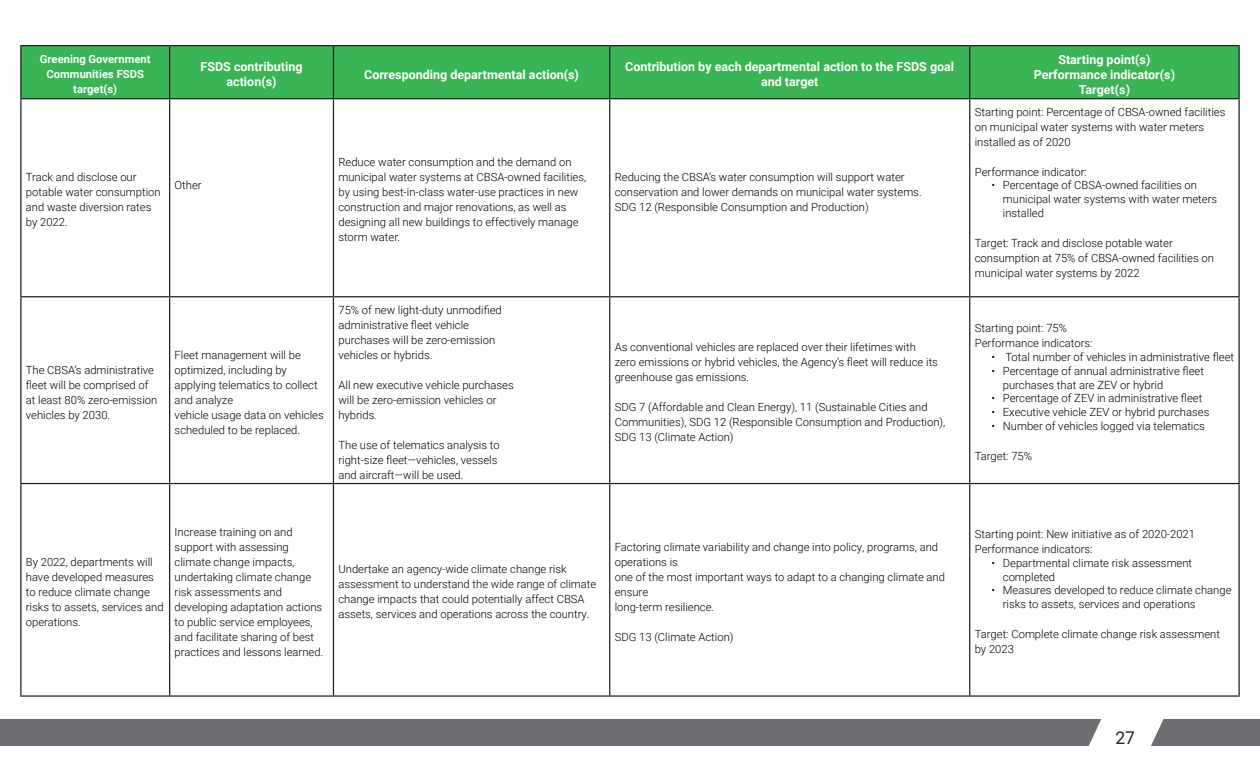
<style>
.page{position:relative;width:1260px;height:765px;background:#fff}
.page>*{position:absolute;margin:0;border:0;box-sizing:border-box;transform-origin:0 0}
.t1{font:17.5px "Roboto";color:#231f20}
.Table_Heading_1{font:700 12.5px/15px "Roboto";color:#fff;text-align:center}
.Table_Paragraph_1{font:300 11.25px/15px "Roboto";color:#000}
.Table_Paragraph_1-2{font:700 11.25px/15px "Roboto";color:#fff;text-align:center}
</style>
<div class="page">
<div style="left:0;top:719px;width:1260px;height:27px;background:#6c6d70"></div>
<svg style="left:1088px;top:719px;width:76px;height:27px"></svg>
<div style="left:22px;top:46px;width:1216px;height:52px;background:#3ab555"></div>
<hr style="left:20px;top:45px;width:150px;height:1px;background:#231f20">
<hr style="left:20px;top:46px;width:2px;height:52px;background:#231f20">
<hr style="left:170px;top:45px;width:163px;height:1px;background:#231f20">
<hr style="left:169px;top:46px;width:1px;height:52px;background:#231f20">
<hr style="left:333px;top:45px;width:277px;height:1px;background:#231f20">
<hr style="left:333px;top:46px;width:1px;height:52px;background:#231f20">
<hr style="left:610px;top:45px;width:360px;height:1px;background:#231f20">
<hr style="left:609px;top:46px;width:1px;height:52px;background:#231f20">
<hr style="left:970px;top:45px;width:270px;height:1px;background:#231f20">
<hr style="left:969px;top:46px;width:1px;height:52px;background:#231f20">
<hr style="left:1238px;top:46px;width:2px;height:52px;background:#231f20">
<hr style="left:20px;top:98px;width:150px;height:1px;background:#231f20">
<hr style="left:20px;top:99px;width:2px;height:197px;background:#231f20">
<hr style="left:170px;top:98px;width:163px;height:1px;background:#231f20">
<hr style="left:169px;top:99px;width:1px;height:197px;background:#231f20">
<hr style="left:333px;top:98px;width:277px;height:1px;background:#231f20">
<hr style="left:333px;top:99px;width:1px;height:197px;background:#231f20">
<hr style="left:610px;top:98px;width:360px;height:1px;background:#231f20">
<hr style="left:609px;top:99px;width:1px;height:197px;background:#231f20">
<hr style="left:970px;top:98px;width:270px;height:1px;background:#231f20">
<hr style="left:969px;top:99px;width:1px;height:197px;background:#231f20">
<hr style="left:1238px;top:99px;width:2px;height:197px;background:#231f20">
<hr style="left:20px;top:296px;width:150px;height:1px;background:#231f20">
<hr style="left:20px;top:297px;width:2px;height:186px;background:#231f20">
<hr style="left:170px;top:296px;width:163px;height:1px;background:#231f20">
<hr style="left:169px;top:297px;width:1px;height:186px;background:#231f20">
<hr style="left:333px;top:296px;width:277px;height:1px;background:#231f20">
<hr style="left:333px;top:297px;width:1px;height:186px;background:#231f20">
<hr style="left:610px;top:296px;width:360px;height:1px;background:#231f20">
<hr style="left:609px;top:297px;width:1px;height:186px;background:#231f20">
<hr style="left:970px;top:296px;width:270px;height:1px;background:#231f20">
<hr style="left:969px;top:297px;width:1px;height:186px;background:#231f20">
<hr style="left:1238px;top:297px;width:2px;height:186px;background:#231f20">
<hr style="left:20px;top:483px;width:150px;height:1px;background:#231f20">
<hr style="left:20px;top:484px;width:2px;height:211px;background:#231f20">
<hr style="left:170px;top:483px;width:163px;height:1px;background:#231f20">
<hr style="left:169px;top:484px;width:1px;height:211px;background:#231f20">
<hr style="left:333px;top:483px;width:277px;height:1px;background:#231f20">
<hr style="left:333px;top:484px;width:1px;height:211px;background:#231f20">
<hr style="left:610px;top:483px;width:360px;height:1px;background:#231f20">
<hr style="left:609px;top:484px;width:1px;height:211px;background:#231f20">
<hr style="left:970px;top:483px;width:270px;height:1px;background:#231f20">
<hr style="left:969px;top:484px;width:1px;height:211px;background:#231f20">
<hr style="left:1238px;top:484px;width:2px;height:211px;background:#231f20">
<hr style="left:20px;top:695px;width:150px;height:2px;background:#231f20">
<hr style="left:170px;top:695px;width:163px;height:2px;background:#231f20">
<hr style="left:333px;top:695px;width:277px;height:2px;background:#231f20">
<hr style="left:610px;top:695px;width:360px;height:2px;background:#231f20">
<hr style="left:970px;top:695px;width:270px;height:2px;background:#231f20">
<p class="Table_Paragraph_1-2" style="left:40px;top:51px;width:112px">Greening Government<br>Communities FSDS target(s)</p>
<p class="Table_Heading_1" style="left:201px;top:59px;width:103px">FSDS contributing action(s)</p>
<p class="Table_Heading_1" style="left:364px;top:66px;width:216px">Corresponding departmental action(s)</p>
<p class="Table_Heading_1" style="left:625px;top:59px;width:331px">Contribution by each departmental action to the FSDS goal and target</p>
<p class="Table_Paragraph_1" style="left:26px;top:169px;width:136px">Track and disclose our potable water consumption and waste diversion rates by 2022.</p>
<p class="Table_Paragraph_1" style="left:175px;top:177px;width:29px">Other</p>
<p class="Table_Paragraph_1" style="left:338px;top:154px;width:249px">Reduce water consumption and the demand on municipal water systems at CBSA-owned facilities, by using best-in-class water-use practices in new construction and major renovations, as well as designing all new buildings to effectively manage storm water.</p>
<p class="Table_Paragraph_1" style="left:615px;top:169px;width:308px">Reducing the CBSA’s water consumption will support water conservation and lower demands on municipal water systems.</p>
<p class="Table_Paragraph_1" style="left:615px;top:199px;width:255px">SDG 12 (Responsible Consumption and Production)</p>
<p class="Table_Paragraph_1" style="left:26px;top:362px;width:133px">The CBSA’s administrative fleet will be comprised of at least 80% zero-emission vehicles by 2030.</p>
<p class="Table_Paragraph_1" style="left:175px;top:347px;width:145px">Fleet management will be optimized, including by applying telematics to collect and analyze</p>
<p class="Table_Paragraph_1" style="left:175px;top:407px;width:151px">vehicle usage data on vehicles scheduled to be replaced.</p>
<p class="Table_Paragraph_1" style="left:338px;top:302px;width:165px">75% of new light-duty unmodified</p>
<p class="Table_Paragraph_1" style="left:338px;top:317px;width:132px">administrative fleet vehicle</p>
<p class="Table_Paragraph_1" style="left:338px;top:332px;width:158px">purchases will be zero-emission</p>
<p class="Table_Paragraph_1" style="left:338px;top:347px;width:95px">vehicles or hybrids.</p>
<p class="Table_Paragraph_1" style="left:338px;top:377px;width:177px">All new executive vehicle purchases</p>
<p class="Table_Paragraph_1" style="left:338px;top:392px;width:160px">will be zero-emission vehicles or</p>
<p class="Table_Paragraph_1" style="left:338px;top:407px;width:40px">hybrids.</p>
<p class="Table_Paragraph_1" style="left:338px;top:437px;width:163px">The use of telematics analysis to</p>
<p class="Table_Paragraph_1" style="left:338px;top:452px;width:161px">right-size fleet―vehicles, vessels</p>
<p class="Table_Paragraph_1" style="left:338px;top:467px;width:127px">and aircraft―will be used.</p>
<p class="Table_Paragraph_1" style="left:615px;top:339px;width:325px">As conventional vehicles are replaced over their lifetimes with zero emissions or hybrid vehicles, the Agency’s fleet will reduce its greenhouse gas emissions.</p>
<p class="Table_Paragraph_1" style="left:615px;top:399px;width:332px">SDG 7 (Affordable and Clean Energy), 11 (Sustainable Cities and<br>Communities), SDG 12 (Responsible Consumption and Production),<br>SDG 13 (Climate Action)</p>
<p class="Table_Paragraph_1" style="left:26px;top:554px;width:139px">By 2022, departments will have developed measures to reduce climate change risks to assets, services and operations.</p>
<p class="Table_Paragraph_1" style="left:175px;top:524px;width:150px">Increase training on and support with assessing climate change impacts, undertaking climate change risk assessments and developing adaptation actions to public service employees, and facilitate sharing of best practices and lessons learned.</p>
<p class="Table_Paragraph_1" style="left:338px;top:561px;width:259px">Undertake an agency-wide climate change risk assessment to understand the wide range of climate change impacts that could potentially affect CBSA assets, services and operations across the country.</p>
<p class="Table_Paragraph_1" style="left:615px;top:539px;width:325px">Factoring climate variability and change into policy, programs, and operations is</p>
<p class="Table_Paragraph_1" style="left:615px;top:569px;width:332px">one of the most important ways to adapt to a changing climate and ensure</p>
<p class="Table_Paragraph_1" style="left:615px;top:599px;width:101px">long-term resilience.</p>
<p class="Table_Paragraph_1" style="left:615px;top:629px;width:120px">SDG 13 (Climate Action)</p>
<p class="Table_Heading_1" style="left:1058px;top:51px;width:94px">Starting point(s)</p>
<p class="Table_Heading_1" style="left:1034px;top:66px;width:143px">Performance indicator(s)</p>
<p class="Table_Heading_1" style="left:1079px;top:81px;width:53px">Target(s)</p>
<p class="Table_Paragraph_1" style="left:975px;top:104px;width:252px">Starting point: Percentage of CBSA-owned facilities on municipal water systems with water meters installed as of 2020</p>
<p class="Table_Paragraph_1" style="left:975px;top:164px;width:114px">Performance indicator:</p>
<p class="Table_Paragraph_1" style="left:1003px;top:178px;width:216px;line-height:13.8px;text-indent:-11px">• Percentage of CBSA-owned facilities on municipal water systems with water meters installed</p>
<p class="Table_Paragraph_1" style="left:975px;top:235px;width:241px">Target: Track and disclose potable water consumption at 75% of CBSA-owned facilities on municipal water systems by 2022</p>
<p class="Table_Paragraph_1" style="left:975px;top:320px;width:94px">Starting point: 75%</p>
<p class="Table_Paragraph_1" style="left:975px;top:335px;width:119px">Performance indicators:</p>
<p class="Table_Paragraph_1" style="left:992px;top:349px;width:244px">• Total number of vehicles in administrative fleet</p>
<p class="Table_Paragraph_1" style="left:1003px;top:364px;width:203px;line-height:13.8px;text-indent:-11px">• Percentage of annual administrative fleet purchases that are ZEV or hybrid</p>
<p class="Table_Paragraph_1" style="left:992px;top:390px;width:212px">• Percentage of ZEV in administrative fleet</p>
<p class="Table_Paragraph_1" style="left:992px;top:404px;width:219px">• Executive vehicle ZEV or hybrid purchases</p>
<p class="Table_Paragraph_1" style="left:992px;top:418px;width:215px">• Number of vehicles logged via telematics</p>
<p class="Table_Paragraph_1" style="left:975px;top:448px;width:59px">Target: 75%</p>
<p class="Table_Paragraph_1" style="left:975px;top:526px;width:222px">Starting point: New initiative as of 2020-2021</p>
<p class="Table_Paragraph_1" style="left:975px;top:541px;width:119px">Performance indicators:</p>
<p class="Table_Paragraph_1" style="left:1003px;top:556px;width:191px;line-height:13.8px;text-indent:-11px">• Departmental climate risk assessment completed</p>
<p class="Table_Paragraph_1" style="left:1003px;top:583px;width:230px;line-height:13.8px;text-indent:-11px">• Measures developed to reduce climate change risks to assets, services and operations</p>
<p class="Table_Paragraph_1" style="left:975px;top:626px;width:247px">Target: Complete climate change risk assessment by 2023</p>
<h1 class="t1" style="left:1115px;top:725px;width:21px">27</h1>
</div>
